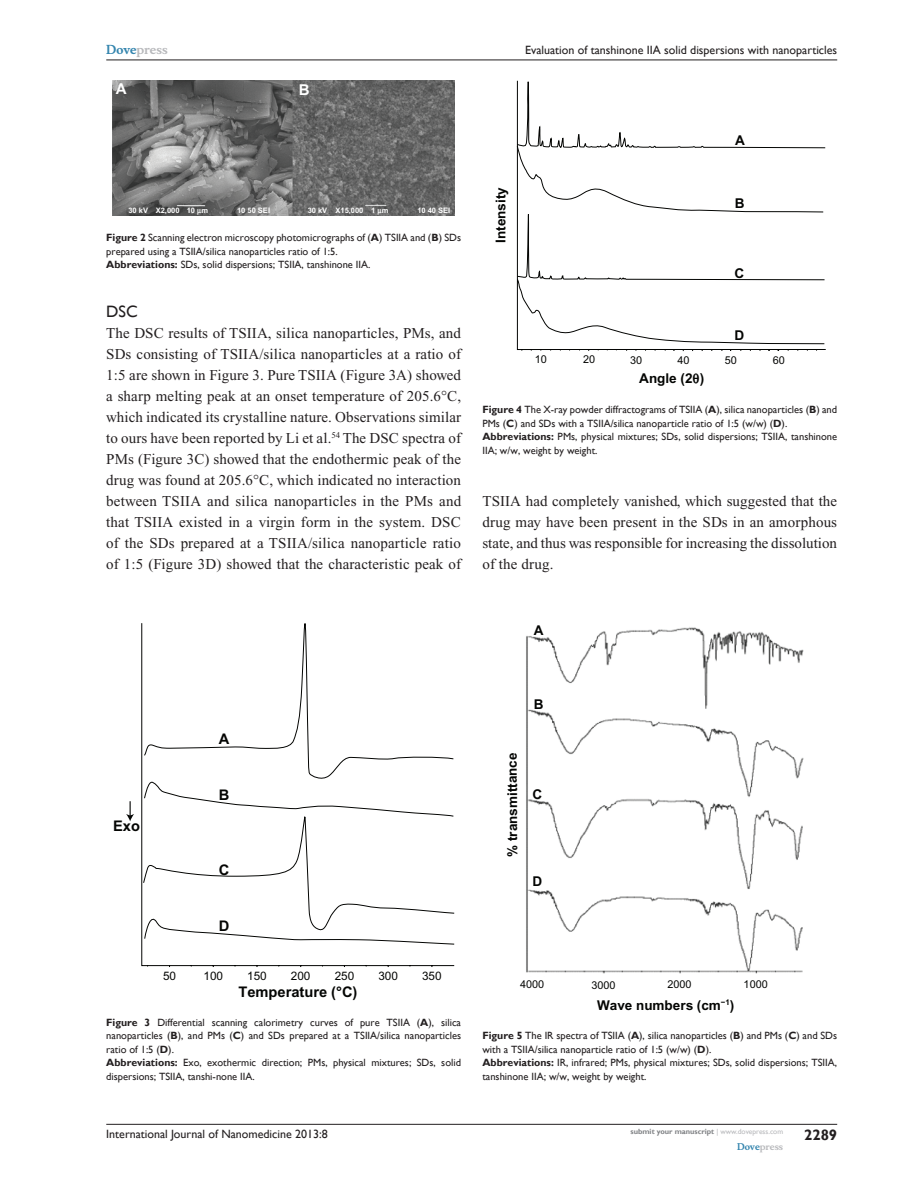
<style>
.page{position:relative;width:918px;height:1188px;background:#fff}
.page>*{position:absolute;margin:0;border:0;box-sizing:border-box;transform-origin:0 0}
.t1{font:16.5px "Gill Sans";color:#231f20}
.TxF{font:15px/21px "Times New Roman";letter-spacing:.005em;color:#231f20;text-align:justify}
.t2{font:700 15px "Gill Sans";color:#231f20}
.t3{font:700 15px "Arial";color:#fff}
.t4{font:700 14.7px "Arial";color:#040503}
.t5{font:700 13.5px "Arial";color:#040503}
.t6{font:12px "Gill Sans";color:#231f20}
.t7{font:700 12px "Musee";color:#b8b9bc}
.t8{font:11.7px "Arial";color:#040503}
.t9{font:10.8px "Arial";color:#040503}
.FC{font:10.5px/13.5px "Gill Sans";color:#231f20}
.FigSNRI{font:10.5px/13.5px "Gill Sans";color:#231f20}
.t10{font:700 9px "Musee";color:#b8b9bc}
.t11{font:700 7.5px "Arial";color:#fff}
.t12{font:700 7.5px "Gill Sans";color:#808285}
.s1{color:#3485ae}
.s2{font-weight:700}
.s3{font-weight:400;color:#b8b9bc}
</style>
<div class="page">
<svg style="left:141px;top:623px;width:313px;height:344px"></svg>
<svg style="left:126px;top:801px;width:8px;height:20px"></svg>
<img style="left:113px;top:81px;width:342px;height:135px">
<svg style="left:517px;top:81px;width:309px;height:271px"></svg>
<img style="left:526px;top:627px;width:278px;height:347px">
<hr style="left:106px;top:1124px;width:731px;height:1px;background:#231f20">
<hr style="left:106px;top:60px;width:731px;height:1px;background:#231f20">
<svg style="left:197px;top:209px;width:5px;height:5px"></svg>
<svg style="left:378px;top:209px;width:4px;height:5px"></svg>
<p class="t7" style="left:106px;top:43px;width:63px"><span class="s1">Dove</span>press</p>
<p class="t3" style="left:116px;top:80px;width:12px">A</p>
<p class="t3" style="left:299px;top:81px;width:12px">B</p>
<p class="t11" style="left:128px;top:206px;width:81px">30 kV X2,000 10 m</p>
<p class="t11" style="left:237px;top:206px;width:34px">10 50 SEI</p>
<p class="t11" style="left:308px;top:206px;width:82px">30 kV X15,000 1 m</p>
<p class="t11" style="left:417px;top:206px;width:34px">10 40 SEI</p>
<p class="FC" style="left:106px;top:231px;width:356px"><span class="s2">Figure 2</span> Scanning electron microscopy photomicrographs of (<span class="s2">A</span>) TSIIA and (<span class="s2">B</span>) SDs prepared using a TSIIA/silica nanoparticles ratio of 1:5.</p>
<p class="FC" style="left:106px;top:258px;width:266px"><span class="s2">Abbreviations:</span> SDs, solid dispersions; TSIIA, tanshinone IIA.</p>
<h3 class="t1" style="left:106px;top:302px;width:33px">DSC</h3>
<p class="TxF" style="left:106px;top:323px;width:356px">The DSC results of TSIIA, silica nanoparticles, PMs, and SDs consisting of TSIIA/silica nanoparticles at a ratio of 1:5 are shown in Figure 3. Pure TSIIA (Figure 3A) showed a sharp melting peak at an onset temperature of 205.6 C, which indicated its crystalline nature. Observations similar to ours have been reported by Li et al.<sup>54</sup> The DSC spectra of PMs (Figure 3C) showed that the endothermic peak of the drug was found at 205.6 C, which indicated no interaction between TSIIA and silica nanoparticles in the PMs and that TSIIA existed in a virgin form in the system. DSC of the SDs prepared at a TSIIA/silica nanoparticle ratio of 1:5 (Figure 3D) showed that the characteristic peak of</p>
<p class="t6" style="left:525px;top:43px;width:314px">Evaluation of tanshinone IIA solid dispersions with nanoparticles</p>
<p class="t5" style="left:493px;top:243px;width:57px;rotate:-90deg">Intensity</p>
<p class="t5" style="left:735px;top:132px;width:11px">A</p>
<p class="t5" style="left:735px;top:196px;width:11px">B</p>
<p class="t5" style="left:735px;top:266px;width:11px">C</p>
<p class="t5" style="left:734px;top:328px;width:11px">D</p>
<p class="t9" style="left:535px;top:353px;width:14px">10</p>
<p class="t9" style="left:725px;top:354px;width:14px">50</p>
<p class="t9" style="left:773px;top:354px;width:14px">60</p>
<p class="t9" style="left:583px;top:353px;width:14px">20</p>
<p class="t9" style="left:630px;top:354px;width:14px">30</p>
<p class="t9" style="left:677px;top:354px;width:14px">40</p>
<p class="t5" style="left:639px;top:371px;width:66px">Angle (2 )</p>
<p class="FC" style="left:482px;top:403px;width:356px"><span class="s2">Figure 4</span> The X-ray powder diffractograms of TSIIA (<span class="s2">A</span>), silica nanoparticles (<span class="s2">B</span>) and<br>PMs (<span class="s2">C</span>) and SDs with a TSIIA/silica nanoparticle ratio of 1:5 (w/w) (<span class="s2">D</span>).</p>
<p class="FC" style="left:482px;top:430px;width:356px"><span class="s2">Abbreviations:</span> PMs, physical mixtures; SDs, solid dispersions; TSIIA, tanshinone<br>IIA; w/w, weight by weight.</p>
<p class="TxF" style="left:482px;top:491px;width:356px">TSIIA had completely vanished, which suggested that the drug may have been present in the SDs in an amorphous state, and thus was responsible for increasing the dissolution of the drug.</p>
<p class="t5" style="left:534px;top:622px;width:11px">A</p>
<p class="t4" style="left:219px;top:730px;width:12px">A</p>
<p class="t4" style="left:113px;top:817px;width:28px">Exo</p>
<p class="t4" style="left:219px;top:786px;width:12px">B</p>
<p class="t4" style="left:219px;top:861px;width:12px">C</p>
<p class="t4" style="left:219px;top:917px;width:12px">D</p>
<p class="t8" style="left:291px;top:969px;width:21px">200</p>
<p class="t8" style="left:335px;top:969px;width:21px">250</p>
<p class="t8" style="left:378px;top:969px;width:21px">300</p>
<p class="t8" style="left:422px;top:969px;width:21px">350</p>
<p class="FC" style="left:106px;top:1015px;width:356px;text-align:justify"><span class="s2">Figure 3</span> Differential scanning calorimetry curves of pure TSIIA (<span class="s2">A</span>), silica nanoparticles (<span class="s2">B</span>), and PMs (<span class="s2">C</span>) and SDs prepared at a TSIIA/silica nanoparticles ratio of 1:5 (<span class="s2">D</span>).</p>
<p class="FigSNRI" style="left:106px;top:1056px;width:356px"><span class="s2">Abbreviations:</span> Exo, exothermic direction; PMs, physical mixtures; SDs, solid dispersions; TSIIA, tanshi-none IIA.</p>
<p class="t8" style="left:163px;top:969px;width:15px">50</p>
<p class="t8" style="left:203px;top:969px;width:21px">100</p>
<p class="t8" style="left:247px;top:969px;width:21px">150</p>
<p class="t4" style="left:239px;top:983px;width:120px">Temperature (°C)</p>
<p class="t6" style="left:106px;top:1127px;width:223px">International Journal of Nanomedicine 2013:8</p>
<p class="t5" style="left:534px;top:696px;width:11px">B</p>
<p class="t5" style="left:504px;top:857px;width:106px;rotate:-90deg">% transmittance</p>
<p class="t5" style="left:532px;top:786px;width:11px">C</p>
<p class="t5" style="left:533px;top:874px;width:11px">D</p>
<p class="t9" style="left:520px;top:978px;width:26px">4000</p>
<p class="t9" style="left:592px;top:979px;width:26px">3000</p>
<p class="t9" style="left:667px;top:978px;width:26px">2000</p>
<p class="t9" style="left:744px;top:979px;width:26px">1000</p>
<p class="t5" style="left:597px;top:997px;width:139px">Wave numbers (cm<sup>−1</sup>)</p>
<p class="FC" style="left:482px;top:1029px;width:356px"><span class="s2">Figure 5</span> The IR spectra of TSIIA (<span class="s2">A</span>), silica nanoparticles (<span class="s2">B</span>) and PMs (<span class="s2">C</span>) and SDs with a TSIIA/silica nanoparticle ratio of 1:5 (w/w) (<span class="s2">D</span>).</p>
<p class="FC" style="left:482px;top:1056px;width:356px"><span class="s2">Abbreviations:</span> IR, infrared; PMs, physical mixtures; SDs, solid dispersions; TSIIA, tanshinone IIA; w/w, weight by weight.</p>
<p class="t12" style="left:631px;top:1127px;width:154px">submit your manuscript <span class="s3">| www.dovepress.com</span></p>
<p class="t10" style="left:737px;top:1141px;width:48px"><span class="s1">Dove</span>press</p>
<h2 class="t2" style="left:804px;top:1126px;width:35px">2289</h2>
</div>
